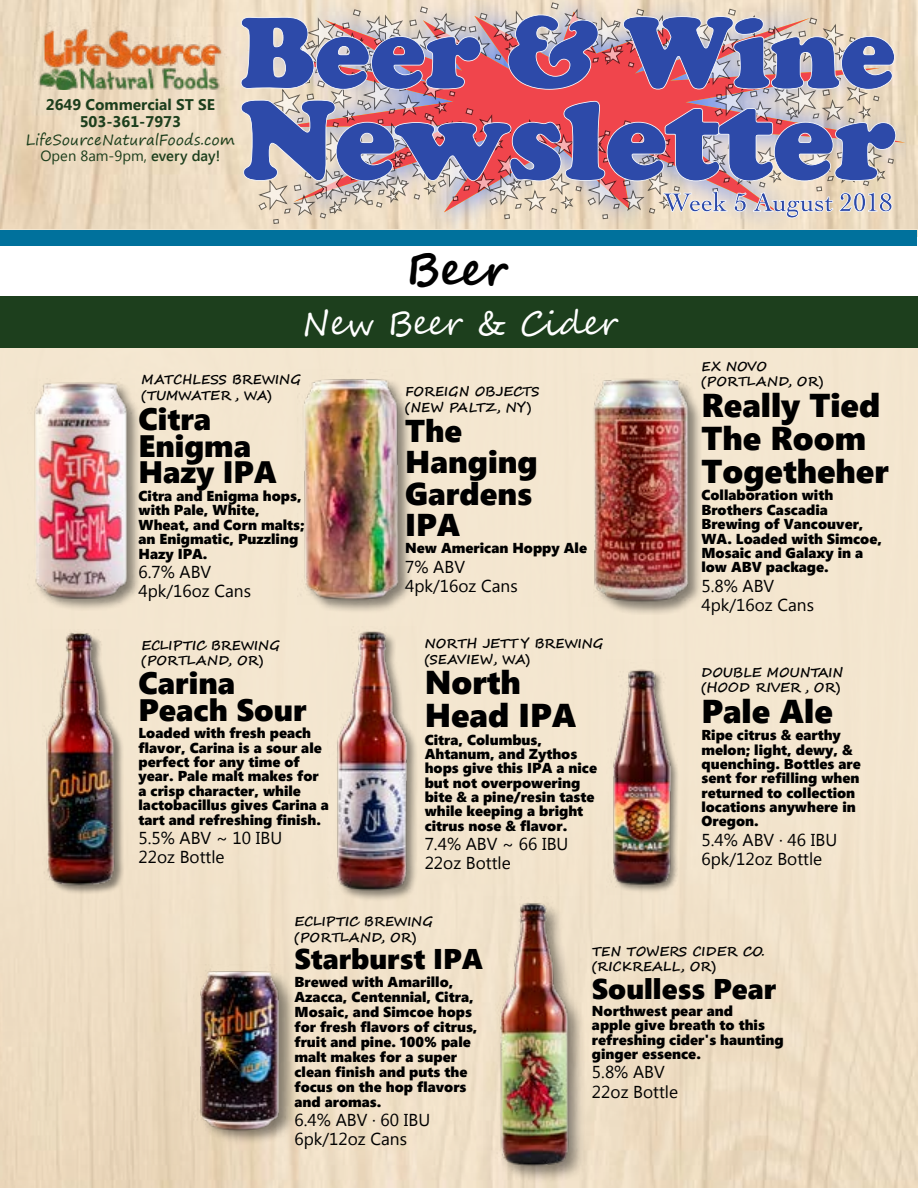
<style>
.page{position:relative;width:918px;height:1188px;background:#fff}
.page>*{position:absolute;margin:0;border:0;box-sizing:border-box;transform-origin:0 0}
.t1{font:700 45px "Segoe Script";color:#000}
.t2{font:33px/33px "Segoe UI Black";color:#000}
.t3{font:33px "Segoe Script";color:#fff}
.t4{font:31.5px/31.5px "Segoe UI Black";color:#000}
.t5{font:30.9px/26.7px "Segoe UI Black";color:#000}
.t6{font:28.5px "Segoe UI Black";color:#000}
.t7{font:17.25px "Segoe UI";color:#000}
.t8{font:700 15.45px/16.5px "Segoe UI";color:#1d3f1d;text-align:center}
.t9{font:14.7px "Segoe Print";color:#1d3f1d}
.t10{font:14.7px "Segoe UI";color:#1d3f1d}
.t11{font:14.4px/14.4px "Segoe UI Black";color:#000}
.t12{font:700 12.9px/15.6px "Segoe Script";color:#000}
.s1{font-weight:600}
</style>
<div class="page">
<img style="left:0;top:0;width:918px;height:1188px">
<div style="left:0;top:230px;width:917px;height:958px;background:#f5e8d2"></div>
<div style="left:0;top:238px;width:918px;height:110px;background:#fff"></div>
<div style="left:0;top:296px;width:918px;height:52px;background:#1d3f1d"></div>
<div style="left:0;top:230px;width:917px;height:16px;background:#00719c"></div>
<img style="left:35px;top:22px;width:191px;height:67px">
<div style="left:34px;top:381px;width:108px;height:231px;background:#000;opacity:.44"></div>
<img style="left:32px;top:381px;width:102px;height:222px">
<div style="left:48px;top:634px;width:77px;height:261px;background:#000;opacity:.44"></div>
<img style="left:43px;top:632px;width:76px;height:255px">
<div style="left:337px;top:632px;width:81px;height:270px;background:#000;opacity:.44"></div>
<img style="left:337px;top:631px;width:79px;height:264px">
<div style="left:613px;top:670px;width:66px;height:223px;background:#efe1ca"></div>
<img style="left:608px;top:669px;width:69px;height:225px">
<div style="left:302px;top:378px;width:110px;height:236px;background:#000;opacity:.44"></div>
<img style="left:300px;top:378px;width:105px;height:226px">
<div style="left:594px;top:380px;width:108px;height:235px;background:#000;opacity:.44"></div>
<img style="left:593px;top:378px;width:107px;height:228px">
<div style="left:499px;top:902px;width:88px;height:282px;background:#000;opacity:.44"></div>
<img style="left:484px;top:897px;width:101px;height:275px">
<div style="left:200px;top:971px;width:96px;height:175px;background:#000;opacity:.44"></div>
<img style="left:194px;top:964px;width:91px;height:172px">
<img style="left:231px;top:0;width:674px;height:230px">
<svg style="left:241px;top:3px;width:655px;height:221px;background:#9f8ba8"></svg>
<p class="t8" style="left:46px;top:96px;width:171px">2649 Commercial ST SE<br>503-361-7973</p>
<p class="t9" style="left:26px;top:126px;width:211px">LifeSourceNaturalFoods.com</p>
<p class="t10" style="left:41px;top:145px;width:181px">Open 8am-9pm, <span class="s1">every day!</span></p>
<h1 class="t1" style="left:405px;top:234px;width:105px">Beer</h1>
<h2 class="t3" style="left:302px;top:297px;width:315px">New Beer &amp; Cider</h2>
<p class="t12" style="left:141px;top:372px;width:161px">MATCHLESS BREWING (TUMWATER , WA)</p>
<h3 class="t5" style="left:138px;top:404px;width:140px">Citra<br>Enigma<br>Hazy IPA</h3>
<p class="t11" style="left:139px;top:488px;width:168px">Citra and Enigma hops, with Pale, White,<br>Wheat, and Corn malts; an Enigmatic, Puzzling<br>Hazy IPA.</p>
<p class="t7" style="left:138px;top:560px;width:74px">6.7% ABV</p>
<p class="t7" style="left:138px;top:579px;width:114px">4pk/16oz Cans</p>
<p class="t12" style="left:141px;top:637px;width:140px">ECLIPTIC BREWING (PORTLAND, OR)</p>
<h3 class="t5" style="left:138px;top:668px;width:170px">Carina<br>Peach Sour</h3>
<p class="t11" style="left:139px;top:725px;width:192px">Loaded with fresh peach flavor, Carina is a sour ale perfect for any time of year. Pale malt makes for a crisp character, while lactobacillus gives Carina a tart and refreshing finish.</p>
<p class="t7" style="left:138px;top:826px;width:145px">5.5% ABV ~ 10 IBU</p>
<p class="t7" style="left:138px;top:845px;width:88px">22oz Bottle</p>
<p class="t12" style="left:405px;top:384px;width:136px">FOREIGN OBJECTS (NEW PALTZ, NY)</p>
<h3 class="t4" style="left:405px;top:413px;width:134px">The<br>Hanging<br>Gardens<br>IPA</h3>
<p class="t11" style="left:405px;top:540px;width:183px">New American Hoppy Ale</p>
<p class="t7" style="left:405px;top:555px;width:61px">7% ABV</p>
<p class="t7" style="left:405px;top:574px;width:114px">4pk/16oz Cans</p>
<p class="t12" style="left:425px;top:636px;width:180px">NORTH JETT Y BREWING (SEAVIEW, WA)</p>
<h2 class="t2" style="left:425px;top:664px;width:153px">North<br>Head IPA</h2>
<p class="t11" style="left:425px;top:731px;width:174px">Citra, Columbus,<br>Ahtanum, and Zythos hops give this IPA a nice but not overpowering bite &amp; a pine/resin taste while keeping a bright citrus nose &amp; flavor.</p>
<p class="t7" style="left:425px;top:832px;width:145px">7.4% ABV ~ 66 IBU</p>
<p class="t7" style="left:425px;top:851px;width:88px">22oz Bottle</p>
<p class="t12" style="left:701px;top:359px;width:123px">EX NOVO (PORTLAND, OR)</p>
<h2 class="t2" style="left:701px;top:387px;width:189px">Really Tied<br>The Room<br>Togetheher</h2>
<p class="t11" style="left:701px;top:487px;width:182px">Collaboration with<br>Brothers Cascadia<br>Brewing of Vancouver,<br>WA. Loaded with Simcoe,<br>Mosaic and Galaxy in a low ABV package.</p>
<p class="t7" style="left:701px;top:574px;width:74px">5.8% ABV</p>
<p class="t7" style="left:701px;top:593px;width:114px">4pk/16oz Cans</p>
<p class="t12" style="left:701px;top:664px;width:143px">DOUBLE MOUNTAIN (HOOD RIVER , OR)</p>
<h2 class="t2" style="left:701px;top:693px;width:133px">Pale Ale</h2>
<p class="t11" style="left:701px;top:727px;width:161px">Ripe citrus &amp; earthy melon; light, dewy, &amp; quenching. Bottles are sent for refilling when returned to collection locations anywhere in<br>Oregon.</p>
<p class="t7" style="left:701px;top:828px;width:137px">5.4% ABV · 46 IBU</p>
<p class="t7" style="left:701px;top:847px;width:122px">6pk/12oz Bottle</p>
<p class="t12" style="left:295px;top:914px;width:140px">ECLIPTIC BREWING (PORTLAND, OR)</p>
<h3 class="t6" style="left:295px;top:939px;width:190px">Starburst IPA</h3>
<p class="t11" style="left:295px;top:973px;width:185px;line-height:15px">Brewed with Amarillo,<br>Azacca, Centennial, Citra,<br>Mosaic, and Simcoe hops for fresh flavors of citrus, fruit and pine. 100% pale malt makes for a super clean finish and puts the focus on the hop flavors and aromas.</p>
<p class="t7" style="left:295px;top:1108px;width:137px">6.4% ABV · 60 IBU</p>
<p class="t7" style="left:295px;top:1127px;width:114px">6pk/12oz Cans</p>
<p class="t12" style="left:592px;top:943px;width:174px">TEN TOWERS CIDER CO. (RICKREALL, OR)</p>
<h3 class="t6" style="left:592px;top:968px;width:186px">Soulless Pear</h3>
<p class="t11" style="left:592px;top:1003px;width:193px">Northwest pear and<br>apple give breath to this refreshing cider's haunting ginger essence.</p>
<p class="t7" style="left:592px;top:1060px;width:74px">5.8% ABV</p>
<p class="t7" style="left:592px;top:1080px;width:88px">22oz Bottle</p>
</div>
